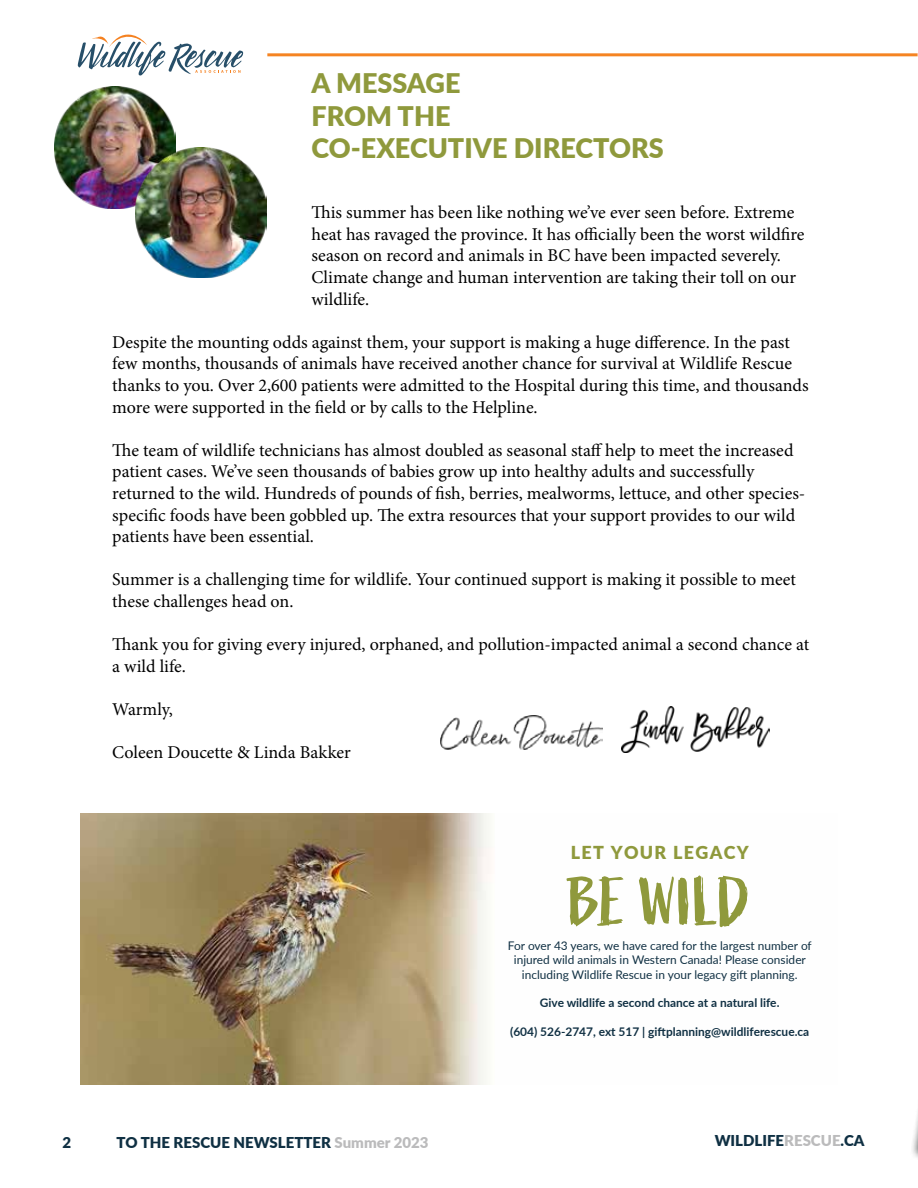
<style>
.page{position:relative;width:918px;height:1188px;background:#fff}
.page>*{position:absolute;margin:0;border:0;box-sizing:border-box;transform-origin:0 0}
.t1{font:67.05px "Active";letter-spacing:-.01em;color:#8f993c}
.t2{font:900 27px/32.4px "Lato";color:#8f993c}
.t3{font:18px/21.6px "Minion Pro";color:#000}
.t4{font:900 17.85px "Lato";letter-spacing:.075em;color:#8f993c}
.t5{font:900 15px "Lato";color:#0f3043}
.t6{font:11.85px/14.2px "Lato";color:#103043;text-align:center}
.t7{font:700 11.85px "Lato";color:#103043}
.s1{color:#bbbbbc}
</style>
<div class="page">
<hr style="left:267px;top:53px;width:651px;height:3px;background:#f58422">
<svg style="left:78px;top:35px;width:165px;height:40px"></svg>
<img style="left:621px;top:706px;width:149px;height:46px">
<img style="left:440px;top:715px;width:162px;height:35px">
<img style="left:54px;top:86px;width:122px;height:122px">
<img style="left:136px;top:147px;width:130px;height:131px">
<img style="left:80px;top:814px;width:410px;height:271px">
<h2 class="t2" style="left:312px;top:66px;width:354px">A MESSAGE<br>FROM THE<br>CO-EXECUTIVE DIRECTORS</h2>
<p class="t3" style="left:312px;top:202px;width:495px">This summer has been like nothing we’ve ever seen before. Extreme heat has ravaged the province. It has officially been the worst wildfire season on record and animals in BC have been impacted severely.<br>Climate change and human intervention are taking their toll on our wildlife.</p>
<p class="t3" style="left:112px;top:331px;width:698px">Despite the mounting odds against them, your support is making a huge difference. In the past few months, thousands of animals have received another chance for survival at Wildlife Rescue thanks to you. Over 2,600 patients were admitted to the Hospital during this time, and thousands more were supported in the field or by calls to the Helpline.</p>
<p class="t3" style="left:112px;top:439px;width:695px">The team of wildlife technicians has almost doubled as seasonal staff help to meet the increased patient cases. We’ve seen thousands of babies grow up into healthy adults and successfully returned to the wild. Hundreds of pounds of fish, berries, mealworms, lettuce, and other species&shy;specific foods have been gobbled up. The extra resources that your support provides to our wild patients have been essential.</p>
<p class="t3" style="left:112px;top:569px;width:685px">Summer is a challenging time for wildlife. Your continued support is making it possible to meet these challenges head on.</p>
<p class="t3" style="left:112px;top:634px;width:698px">Thank you for giving every injured, orphaned, and pollution-impacted animal a second chance at a wild life.</p>
<p class="t3" style="left:112px;top:699px;width:62px">Warmly,</p>
<p class="t3" style="left:112px;top:742px;width:240px">Coleen Doucette &amp; Linda Bakker</p>
<p class="t4" style="left:571px;top:839px;width:180px">LET YOUR LEGACY</p>
<h1 class="t1" style="left:568px;top:864px;width:185px">BE WILD</h1>
<p class="t6" style="left:508px;top:938px;width:305px">For over 43 years, we have cared for the largest number of injured wild animals in Western Canada! Please consider including Wildlife Rescue in your legacy gift planning.</p>
<p class="t7" style="left:540px;top:994px;width:241px">Give wildlife a second chance at a natural life.</p>
<p class="t7" style="left:510px;top:1023px;width:301px">(604) 526-2747, ext 517 | giftplanning@wildliferescue.ca</p>
<p class="t5" style="left:63px;top:1131px;width:10px">2</p>
<p class="t5" style="left:117px;top:1131px;width:313px">TO THE RESCUE NEWSLETTER <span class="s1">Summer 2023</span></p>
<p class="t5" style="left:715px;top:1129px;width:151px">WILDLIFE<span class="s1">RESCUE</span>.CA</p>
</div>
